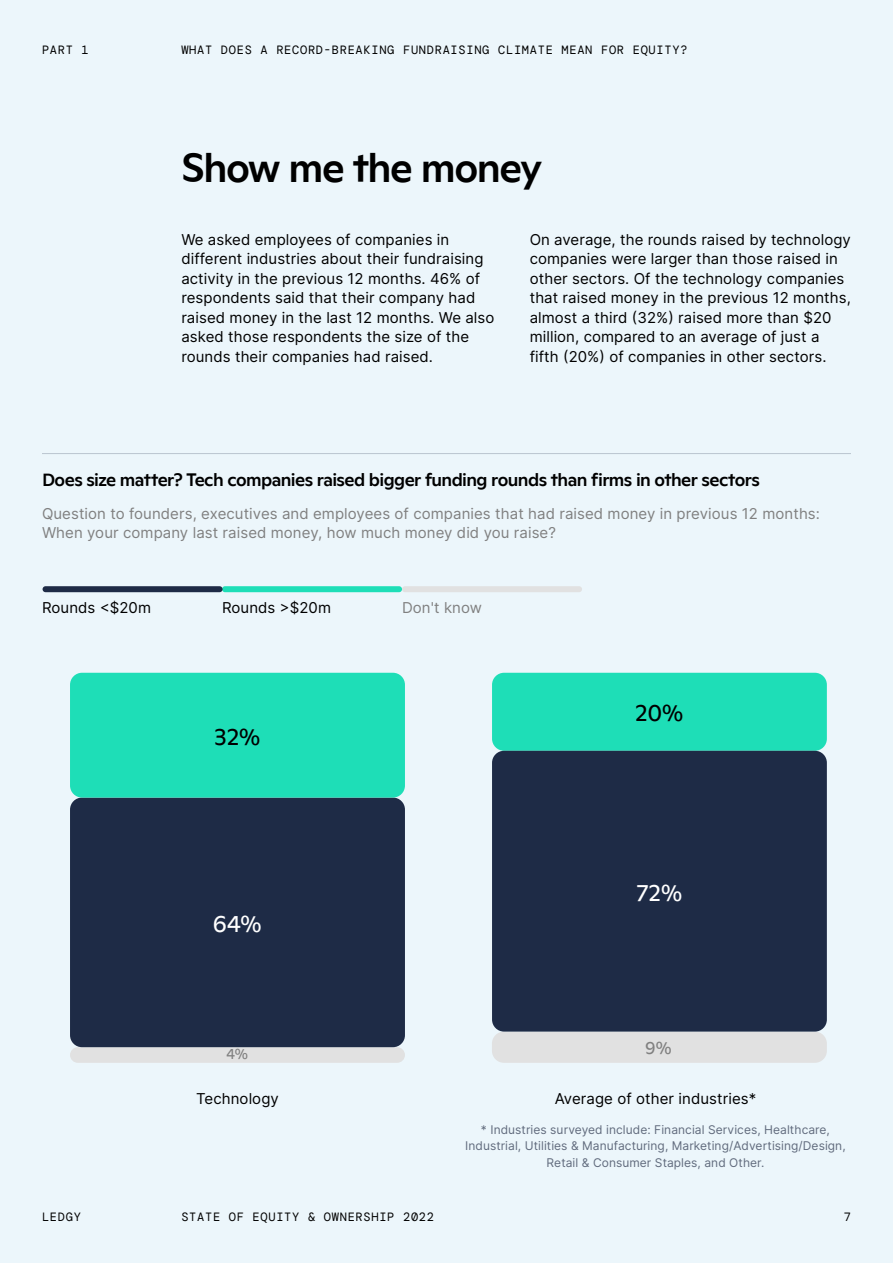
<style>
.page{position:relative;width:893px;height:1263px;background:#ecf6fb}
.page>*{position:absolute;margin:0;border:0;box-sizing:border-box;transform-origin:0 0}
.t1{font:500 40.5px "Ginto";letter-spacing:-.035em;color:#000}
.t2{font:24px "Ginto";color:#fff}
.t3{font:24px "Ginto";color:#000}
.t4{font:500 18px "Ginto";letter-spacing:-.03em;color:#000}
.t5{font:18px "Ginto";color:#808080}
.t6{font:15px/19.5px "Inter";letter-spacing:.005em;color:#000}
.t7{font:15px/19.5px "Inter";letter-spacing:.005em;color:#808080}
.t8{font:15px "Ginto";color:#808080}
.t9{font:12px/16.5px "Inter";letter-spacing:.005em;color:#616b7d;text-align:center}
.t10{font:12px "DM Mono";letter-spacing:.06em;color:#000}
</style>
<div class="page">
<div style="left:222px;top:586px;width:180px;height:6px;background:#1edeb7;border-radius:3px"></div>
<div style="left:43px;top:586px;width:180px;height:6px;background:#1e2b46;border-radius:3px"></div>
<div style="left:402px;top:586px;width:180px;height:6px;background:#e1e1e1;border-radius:3px"></div>
<hr style="left:42px;top:453px;width:809px;height:1px;background:#1e2b46">
<div style="left:70px;top:1047px;width:335px;height:16px;background:#e1e1e1;border-radius:8px"></div>
<div style="left:492px;top:1031px;width:335px;height:32px;background:#e1e1e1;border-radius:12px"></div>
<div style="left:70px;top:797px;width:335px;height:250px;background:#1e2b46;border-radius:12px"></div>
<div style="left:70px;top:673px;width:335px;height:124px;background:#1edeb7;border-radius:12px"></div>
<div style="left:492px;top:673px;width:335px;height:78px;background:#1edeb7;border-radius:12px"></div>
<div style="left:492px;top:751px;width:335px;height:280px;background:#1e2b46;border-radius:12px"></div>
<p class="t10" style="left:42px;top:42px;width:48px">PART 1</p>
<p class="t10" style="left:181px;top:42px;width:508px">WHAT DOES A RECORD-BREAKING FUNDRAISING CLIMATE MEAN FOR EQUITY?</p>
<h1 class="t1" style="left:181px;top:138px;width:362px">Show me the money</h1>
<p class="t6" style="left:181px;top:229px;width:315px">We asked employees of companies in different industries about their fundraising activity in the previous 12 months. 46% of respondents said that their company had raised money in the last 12 months. We also asked those respondents the size of the rounds their companies had raised.</p>
<p class="t6" style="left:530px;top:229px;width:323px">On average, the rounds raised by technology companies were larger than those raised in other sectors. Of the technology companies that raised money in the previous 12 months, almost a third (32%) raised more than $20 million, compared to an average of just a fifth (20%) of companies in other sectors.</p>
<p class="t4" style="left:42px;top:466px;width:719px">Does size matter? Tech companies raised bigger funding rounds than firms in other sectors</p>
<p class="t7" style="left:42px;top:503px;width:779px">Question to founders, executives and employees of companies that had raised money in previous 12 months:<br>When your company last raised money, how much money did you raise?</p>
<p class="t6" style="left:42px;top:598px;width:111px">Rounds &lt;$20m</p>
<p class="t6" style="left:222px;top:598px;width:111px">Rounds &gt;$20m</p>
<p class="t7" style="left:402px;top:598px;width:81px">Don't know</p>
<h2 class="t3" style="left:214px;top:719px;width:47px">32%</h2>
<h2 class="t2" style="left:213px;top:906px;width:50px">64%</h2>
<h2 class="t3" style="left:635px;top:695px;width:50px">20%</h2>
<h2 class="t2" style="left:636px;top:875px;width:47px">72%</h2>
<p class="t8" style="left:226px;top:1043px;width:23px">4%</p>
<p class="t5" style="left:645px;top:1035px;width:28px">9%</p>
<p class="t6" style="left:196px;top:1089px;width:84px">Technology</p>
<p class="t6" style="left:555px;top:1089px;width:203px">Average of other industries*</p>
<p class="t9" style="left:465px;top:1121px;width:382px">* Industries surveyed include: Financial Services, Healthcare,<br>Industrial, Utilities &amp; Manufacturing, Marketing/Advertising/Design,<br>Retail &amp; Consumer Staples, and Other.</p>
<p class="t10" style="left:42px;top:1209px;width:40px">LEDGY</p>
<p class="t10" style="left:181px;top:1209px;width:254px">STATE OF EQUITY &amp; OWNERSHIP 2022</p>
<p class="t10" style="left:844px;top:1209px;width:9px">7</p>
</div>
